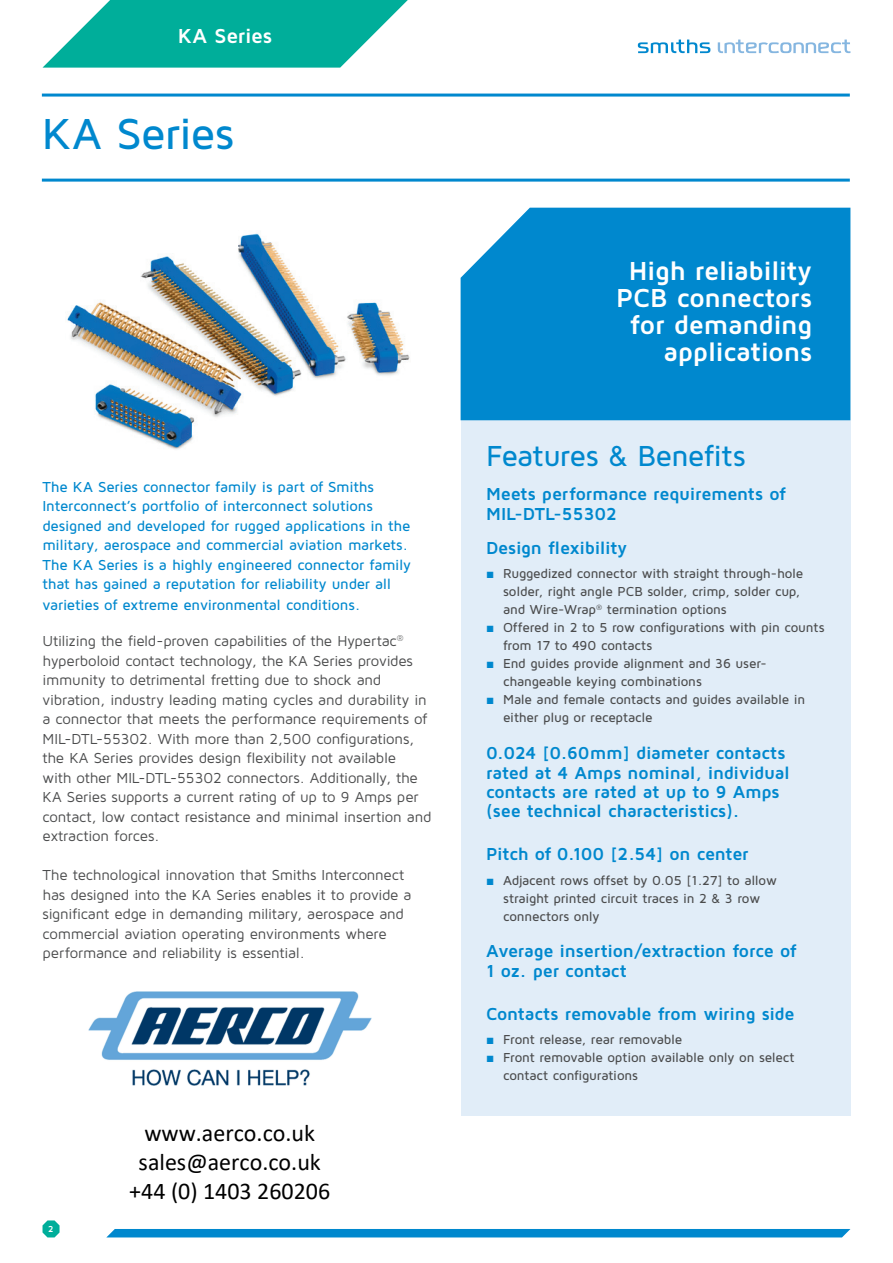
<style>
.page{position:relative;width:893px;height:1263px;background:#fff}
.page>*{position:absolute;margin:0;border:0;box-sizing:border-box;transform-origin:0 0}
.Heading_1{font:500 45px "Maven Pro";letter-spacing:-.025em;color:#0088ce}
.t1{font:500 30px "Maven Pro";letter-spacing:-.02em;color:#0088ce}
.Header_Medium{font:700 27px/27px "Maven Pro";letter-spacing:-.015em;color:#fff;text-align:right}
.t2{font:24px/28.8px "Calibri";color:#000;text-align:center}
.t3{font:700 21px "Maven Pro";letter-spacing:-.015em;color:#fff}
.Features_Bullet_HD{font:700 18px/19.5px "Maven Pro";letter-spacing:-.015em;color:#0088ce}
.Body_Text{font:15px/19.5px "Maven Pro";letter-spacing:-.015em;color:#4b4c4d}
.Header_Small{font:500 15px/19.5px "Maven Pro";letter-spacing:-.015em;color:#0088ce}
.t4{font:500 13.5px/18px "Maven Pro";letter-spacing:-.015em;color:#4b4c4d}
.t5{font:700 9px "Maven Pro";color:#fff}
.s1{font-family:"Arial";font-weight:400;color:#0088ce}
</style>
<div class="page">
<svg style="left:43px;top:0;width:365px;height:68px"></svg>
<svg style="left:638px;top:40px;width:72px;height:13px"></svg>
<svg style="left:718px;top:40px;width:132px;height:13px"></svg>
<svg style="left:43px;top:1220px;width:17px;height:17px"></svg>
<div style="left:107px;top:1229px;width:743px;height:8px;background:#0088ce"></div>
<hr style="left:42px;top:179px;width:808px;height:3px;background:#0088ce">
<hr style="left:42px;top:94px;width:808px;height:3px;background:#0088ce">
<div style="left:461px;top:420px;width:389px;height:695px;background:#e1edf8"></div>
<img style="left:67px;top:233px;width:343px;height:217px">
<div style="left:461px;top:208px;width:389px;height:212px;background:#0088ce"></div>
<img style="left:89px;top:992px;width:283px;height:93px">
<h3 class="t3" style="left:178px;top:22px;width:96px">KA Series</h3>
<p class="Heading_1" style="left:42px;top:106px;width:194px">KA Series</p>
<p class="Header_Small" style="left:43px;top:476px;width:370px">The KA Series connector family is part of Smiths Interconnect’s portfolio of interconnect solutions designed and developed for rugged applications in the military, aerospace and commercial aviation markets.<br>The KA Series is a highly engineered connector family that has gained a reputation for reliability under all</p>
<p class="Header_Small" style="left:43px;top:595px;width:319px">varieties of extreme environmental conditions.</p>
<p class="Body_Text" style="left:43px;top:631px;width:390px">Utilizing the field-proven capabilities of the Hypertac<sup>® </sup>hyperboloid contact technology, the KA Series provides immunity to detrimental fretting due to shock and vibration, industry leading mating cycles and durability in a connector that meets the performance requirements of MIL-DTL-55302. With more than 2,500 configurations, the KA Series provides design flexibility not available<br>with other MIL-DTL-55302 connectors. Additionally, the KA Series supports a current rating of up to 9 Amps per contact, low contact resistance and minimal insertion and extraction forces.</p>
<p class="Body_Text" style="left:43px;top:865px;width:371px">The technological innovation that Smiths Interconnect has designed into the KA Series enables it to provide a significant edge in demanding military, aerospace and commercial aviation operating environments where performance and reliability is essential.</p>
<p class="t5" style="left:48px;top:1223px;width:7px">2</p>
<h3 class="t2" style="left:129px;top:1118px;width:202px">www.aerco.co.uk sales@aerco.co.uk +44 (0) 1403 260206</h3>
<p class="Header_Medium" style="left:616px;top:256px;width:198px">High reliability<br>PCB connectors for demanding applications</p>
<p class="t1" style="left:486px;top:437px;width:261px">Features &amp; Benefits</p>
<p class="Features_Bullet_HD" style="left:486px;top:484px;width:301px">Meets performance requirements of<br>MIL-DTL-55302</p>
<p class="Features_Bullet_HD" style="left:486px;top:537px;width:143px">Design flexibility</p>
<p class="t4" style="left:503px;top:564px;width:302px;text-indent:-17px"><span class="s1">■</span> Ruggedized connector with straight through-hole solder, right angle PCB solder, crimp, solder cup, and Wire-Wrap<sup>®</sup> termination options</p>
<p class="t4" style="left:503px;top:618px;width:323px;text-indent:-17px"><span class="s1">■</span> Offered in 2 to 5 row configurations with pin counts from 17 to 490 contacts</p>
<p class="t4" style="left:503px;top:654px;width:265px;text-indent:-17px"><span class="s1">■</span> End guides provide alignment and 36 user&shy;changeable keying combinations</p>
<p class="t4" style="left:503px;top:690px;width:304px;text-indent:-17px"><span class="s1">■</span> Male and female contacts and guides available in either plug or receptacle</p>
<p class="Features_Bullet_HD" style="left:486px;top:742px;width:305px">0.024 [0.60mm] diameter contacts rated at 4 Amps nominal, individual contacts are rated at up to 9 Amps</p>
<p class="Features_Bullet_HD" style="left:486px;top:801px;width:255px">(see technical characteristics).</p>
<p class="Features_Bullet_HD" style="left:486px;top:844px;width:264px">Pitch of 0.100 [2.54] on center</p>
<p class="t4" style="left:503px;top:871px;width:275px;text-indent:-17px"><span class="s1">■</span> Adjacent rows offset by 0.05 [1.27] to allow straight printed circuit traces in 2 &amp; 3 row connectors only</p>
<p class="Features_Bullet_HD" style="left:486px;top:941px;width:312px">Average insertion/extraction force of<br>1 oz. per contact</p>
<p class="Features_Bullet_HD" style="left:486px;top:1003px;width:310px">Contacts removable from wiring side</p>
<p class="t4" style="left:486px;top:1030px;width:198px"><span class="s1">■</span> Front release, rear removable</p>
<p class="t4" style="left:503px;top:1048px;width:293px;text-indent:-17px"><span class="s1">■</span> Front removable option available only on select contact configurations</p>
</div>
